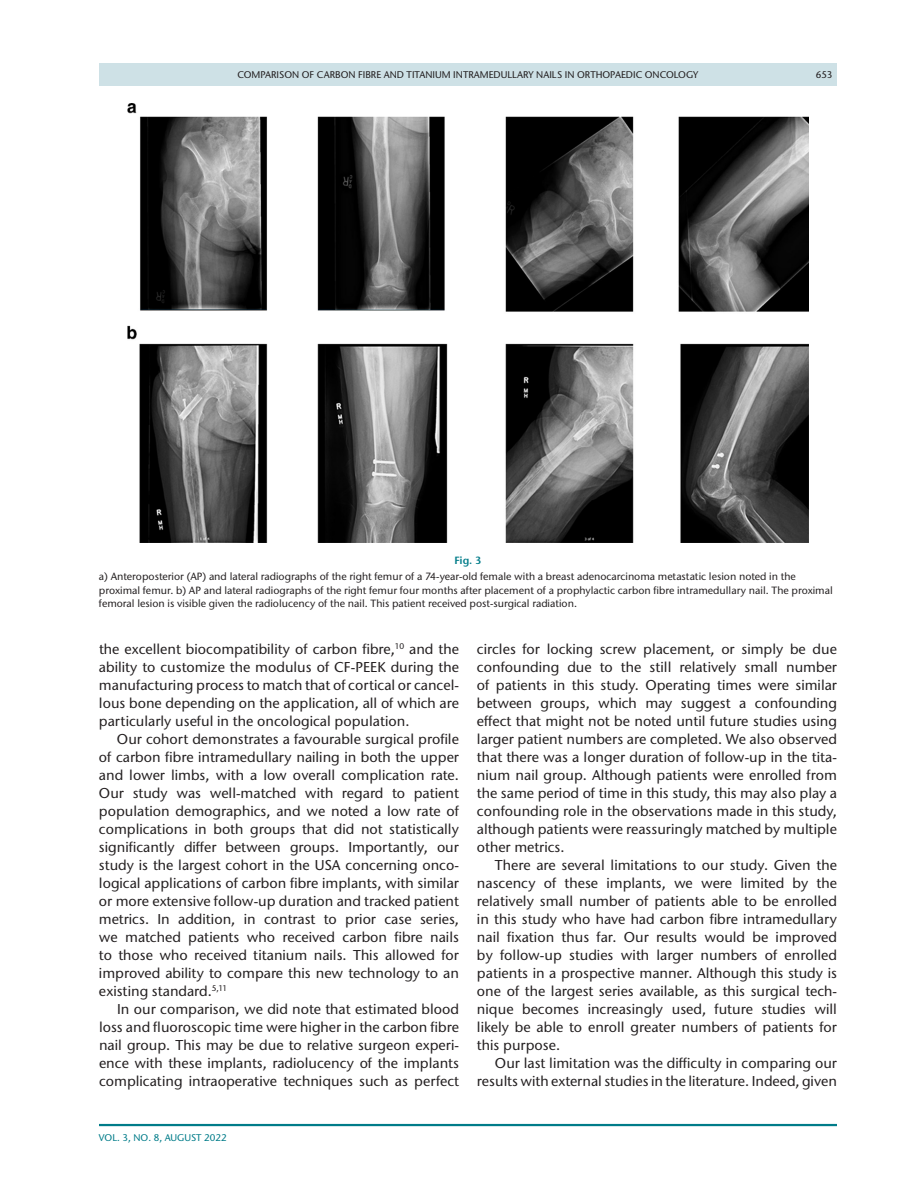
<style>
.page{position:relative;width:918px;height:1188px;background:#fff}
.page>*{position:absolute;margin:0;border:0;box-sizing:border-box;transform-origin:0 0}
.t1{font:500 14.25px/18px "Stone Sans ITC Pro";color:#231f20;text-align:justify}
.t2{font:500 10.5px/13.5px "Stone Sans ITC Pro";color:#231f20}
.t3{font:600 10.5px "Stone Sans ITC Pro";color:#007c89}
.t4{font:500 9.75px "Stone Sans ITC Pro";color:#231f20}
.t5{font:500 9.75px "Stone Sans ITC Pro";color:#007c89}
</style>
<div class="page">
<hr style="left:99px;top:1124px;width:738px;height:2px;background:#007c89">
<div style="left:99px;top:63px;width:738px;height:23px;background:#cee1e6"></div>
<img style="left:128px;top:104px;width:680px;height:439px">
<p class="t4" style="left:237px;top:68px;width:463px">COMPARISON OF CARBON FIBRE AND TITANIUM INTRAMEDULLARY NAILS IN ORTHOPAEDIC ONCOLOGY</p>
<p class="t4" style="left:816px;top:68px;width:18px">653</p>
<p class="t3" style="left:454px;top:554px;width:29px">Fig. 3</p>
<p class="t2" style="left:99px;top:570px;width:735px">a) Anteroposterior (AP) and lateral radiographs of the right femur of a 74-year-old female with a breast adenocarcinoma metastatic lesion noted in the proximal femur. b) AP and lateral radiographs of the right femur four months after placement of a prophylactic carbon fibre intramedullary nail. The proximal femoral lesion is visible given the radiolucency of the nail. This patient received post-surgical radiation.</p>
<p class="t1" style="left:99px;top:640px;width:362px">the excellent biocompatibility of carbon fibre,<sup>10</sup> and the ability to customize the modulus of CF-PEEK during the manufacturing process to match that of cortical or cancel&shy;lous bone depending on the application, all of which are particularly useful in the oncological population.</p>
<p class="t1" style="left:99px;top:730px;width:362px;text-indent:18px">Our cohort demonstrates a favourable surgical profile of carbon fibre intramedullary nailing in both the upper and lower limbs, with a low overall complication rate.<br>Our study was well-matched with regard to patient population demographics, and we noted a low rate of complications in both groups that did not statistically significantly differ between groups. Importantly, our study is the largest cohort in the USA concerning onco&shy;logical applications of carbon fibre implants, with similar or more extensive follow-up duration and tracked patient metrics. In addition, in contrast to prior case series, we matched patients who received carbon fibre nails to those who received titanium nails. This allowed for improved ability to compare this new technology to an existing standard.<sup>5,11</sup></p>
<p class="t1" style="left:99px;top:1000px;width:362px;text-indent:18px">In our comparison, we did note that estimated blood loss and fluoroscopic time were higher in the carbon fibre nail group. This may be due to relative surgeon experi&shy;ence with these implants, radiolucency of the implants complicating intraoperative techniques such as perfect</p>
<p class="t5" style="left:99px;top:1132px;width:129px">VOL. 3, NO. 8, AUGUST 2022</p>
<p class="t1" style="left:477px;top:640px;width:362px">circles for locking screw placement, or simply be due confounding due to the still relatively small number of patients in this study. Operating times were similar between groups, which may suggest a confounding effect that might not be noted until future studies using larger patient numbers are completed. We also observed that there was a longer duration of follow-up in the tita&shy;nium nail group. Although patients were enrolled from the same period of time in this study, this may also play a confounding role in the observations made in this study, although patients were reassuringly matched by multiple other metrics.</p>
<p class="t1" style="left:477px;top:856px;width:362px;text-indent:18px">There are several limitations to our study. Given the nascency of these implants, we were limited by the relatively small number of patients able to be enrolled in this study who have had carbon fibre intramedullary nail fixation thus far. Our results would be improved by follow-up studies with larger numbers of enrolled patients in a prospective manner. Although this study is one of the largest series available, as this surgical tech&shy;nique becomes increasingly used, future studies will likely be able to enroll greater numbers of patients for this purpose.</p>
<p class="t1" style="left:477px;top:1054px;width:362px;text-align:right">Our last limitation was the difficulty in comparing our results with external studies in the literature. Indeed, given</p>
</div>
